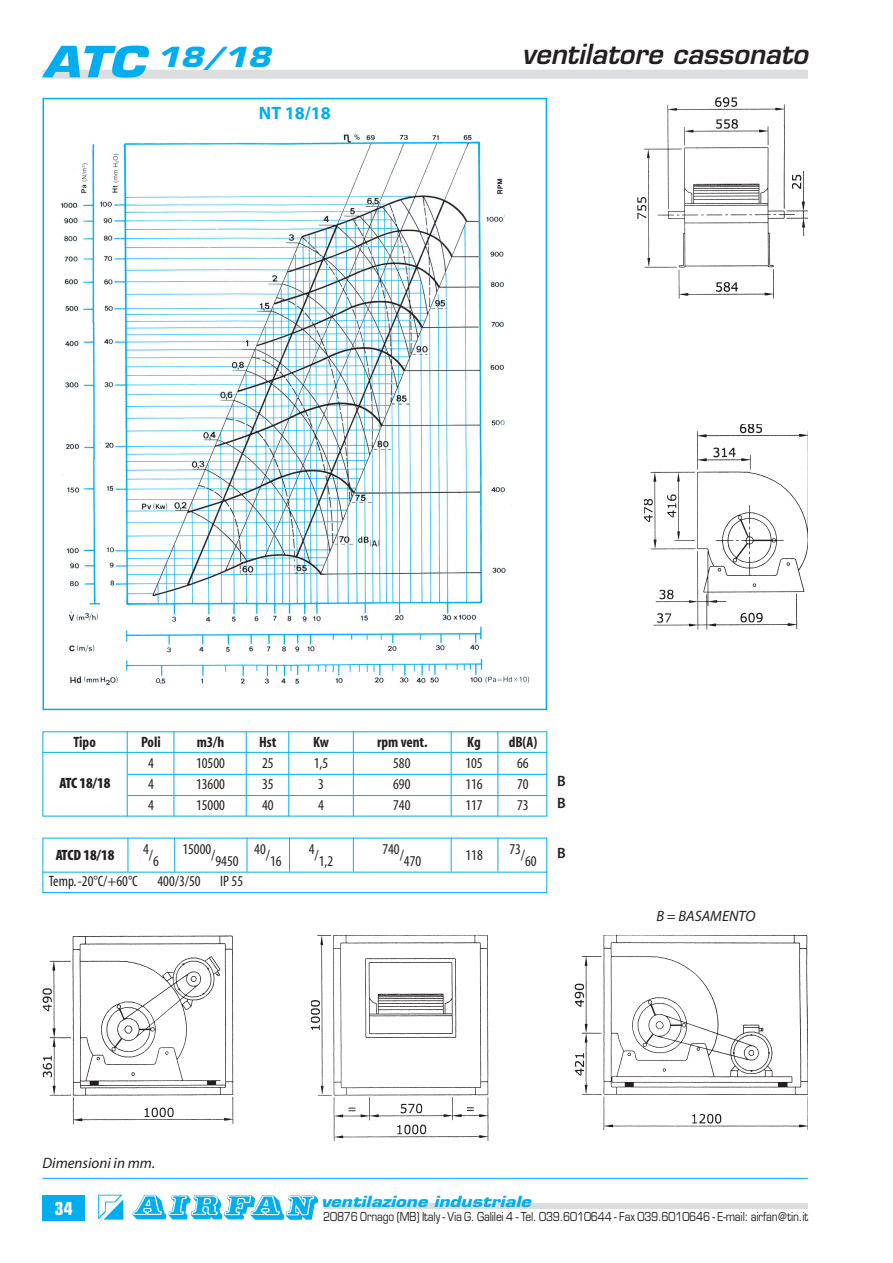
<style>
.page{position:relative;width:893px;height:1263px;background:#fff}
.page>*{position:absolute;margin:0;border:0;box-sizing:border-box;transform-origin:0 0}
.t1{font:italic 600 27px "Eurostile";color:#231f20}
.t2{font:italic 700 27px "Eurostile";color:#00aeef;scale:1.2 1}
.Titoletto_c_12{font:18px "Myriad MM 700 600";color:#00aeef}
.t3{font:700 condensed 18px "Eurostile";color:#fff}
.Tab_testo{font:15px "Myriad MM 400 300";letter-spacing:-.13em;color:#231f20}
.Tab_titoletto{font:15px "Myriad MM 700 300";letter-spacing:-.1em;color:#231f20}
.Testo{font:15px "Myriad MM It 400 600";color:#231f20}
.t4{font:italic 700 15px "Eurostile";color:#00aeef;scale:1.2 1}
.Tab_titoletto-2{font:15px "Myriad MM 830 300";letter-spacing:-.115em;color:#231f20}
.Testo_neretto{font:15px "Myriad MM 565 600";color:#231f20}
.t5{font:12px "Eurostile";letter-spacing:-.01em;color:#231f20;scale:.85 1}
.s1{font-size:42px}
</style>
<div class="page">
<div style="left:323px;top:1203px;width:485px;height:6px;background:#dcdddf"></div>
<div style="left:43px;top:1195px;width:42px;height:25px;background:#00aeef"></div>
<svg style="left:98px;top:1195px;width:25px;height:24px"></svg>
<svg style="left:132px;top:1195px;width:186px;height:25px"></svg>
<hr style="left:43px;top:1178px;width:765px;height:1px;background:#00aeef">
<div style="left:43px;top:70px;width:765px;height:9px;background:#dcdddf"></div>
<img style="left:60px;top:134px;width:470px;height:551px">
<div style="left:43px;top:98px;width:504px;height:612px;border:2px solid #00aeef"></div>
<hr style="left:43px;top:752px;width:504px;height:1px;background:#00aeef">
<hr style="left:128px;top:774px;width:419px;height:1px;background:#00aeef">
<hr style="left:128px;top:795px;width:419px;height:1px;background:#00aeef">
<hr style="left:174px;top:731px;width:1px;height:85px;background:#00aeef">
<hr style="left:127px;top:731px;width:1px;height:85px;background:#00aeef">
<hr style="left:246px;top:731px;width:1px;height:85px;background:#00aeef">
<hr style="left:288px;top:731px;width:1px;height:85px;background:#00aeef">
<hr style="left:353px;top:731px;width:1px;height:85px;background:#00aeef">
<hr style="left:451px;top:731px;width:1px;height:85px;background:#00aeef">
<hr style="left:497px;top:731px;width:1px;height:85px;background:#00aeef">
<div style="left:43px;top:838px;width:504px;height:55px;border:1px solid #00aeef"></div>
<hr style="left:43px;top:872px;width:504px;height:1px;background:#00aeef">
<hr style="left:497px;top:838px;width:1px;height:34px;background:#00aeef">
<hr style="left:451px;top:838px;width:1px;height:34px;background:#00aeef">
<hr style="left:353px;top:838px;width:1px;height:34px;background:#00aeef">
<hr style="left:289px;top:838px;width:1px;height:34px;background:#00aeef">
<hr style="left:247px;top:838px;width:1px;height:34px;background:#00aeef">
<hr style="left:174px;top:838px;width:1px;height:34px;background:#00aeef">
<hr style="left:128px;top:838px;width:1px;height:34px;background:#00aeef">
<img style="left:638px;top:98px;width:170px;height:200px">
<img style="left:644px;top:424px;width:164px;height:205px">
<img style="left:575px;top:935px;width:233px;height:195px">
<img style="left:311px;top:935px;width:177px;height:205px">
<img style="left:43px;top:935px;width:190px;height:189px">
<p class="t2" style="left:43px;top:40px;width:191px"><span class="s1">ATC</span> 18/18</p>
<p class="Titoletto_c_12" style="left:259px;top:105px;width:73px">NT 18/18</p>
<h1 class="t1" style="left:522px;top:38px;width:288px">ventilatore cassonato</h1>
<p class="Tab_titoletto" style="left:73px;top:734px;width:26px">Tipo</p>
<p class="Tab_titoletto-2" style="left:60px;top:775px;width:53px">ATC 18/18</p>
<p class="Tab_titoletto-2" style="left:56px;top:847px;width:61px">ATCD 18/18</p>
<p class="Tab_titoletto" style="left:141px;top:734px;width:21px">Poli</p>
<p class="Tab_titoletto" style="left:197px;top:734px;width:31px">m3/h</p>
<p class="Tab_titoletto" style="left:259px;top:734px;width:19px">Hst</p>
<p class="Tab_titoletto" style="left:313px;top:734px;width:19px">Kw</p>
<p class="Tab_titoletto" style="left:377px;top:734px;width:52px">rpmvent.</p>
<p class="Tab_titoletto" style="left:467px;top:734px;width:17px">Kg</p>
<p class="Tab_titoletto" style="left:509px;top:734px;width:30px">dB(A)</p>
<p class="Tab_testo" style="left:148px;top:756px;width:9px">4</p>
<p class="Tab_testo" style="left:196px;top:756px;width:32px">10500</p>
<p class="Tab_testo" style="left:262px;top:756px;width:15px">25</p>
<p class="Tab_testo" style="left:314px;top:756px;width:18px">1,5</p>
<p class="Tab_testo" style="left:393px;top:756px;width:21px">580</p>
<p class="Tab_testo" style="left:465px;top:756px;width:21px">105</p>
<p class="Tab_testo" style="left:517px;top:756px;width:15px">66</p>
<p class="Tab_testo" style="left:148px;top:777px;width:9px">4</p>
<p class="Tab_testo" style="left:196px;top:777px;width:32px">13600</p>
<p class="Tab_testo" style="left:262px;top:777px;width:15px">35</p>
<p class="Tab_testo" style="left:318px;top:777px;width:9px">3</p>
<p class="Tab_testo" style="left:393px;top:777px;width:21px">690</p>
<p class="Tab_testo" style="left:465px;top:777px;width:21px">116</p>
<p class="Tab_testo" style="left:517px;top:777px;width:15px">70</p>
<p class="Tab_testo" style="left:148px;top:798px;width:9px">4</p>
<p class="Tab_testo" style="left:196px;top:798px;width:32px">15000</p>
<p class="Tab_testo" style="left:262px;top:798px;width:15px">40</p>
<p class="Tab_testo" style="left:318px;top:798px;width:9px">4</p>
<p class="Tab_testo" style="left:393px;top:798px;width:21px">740</p>
<p class="Tab_testo" style="left:465px;top:798px;width:21px">117</p>
<p class="Tab_testo" style="left:517px;top:798px;width:15px">73</p>
<p class="Tab_testo" style="left:143px;top:847px;width:19px">4/6</p>
<p class="Tab_testo" style="left:182px;top:844px;width:60px">15000/9450</p>
<p class="Tab_testo" style="left:254px;top:847px;width:31px">40/16</p>
<p class="Tab_testo" style="left:309px;top:853px;width:28px">4/1,2</p>
<p class="Tab_testo" style="left:382px;top:847px;width:42px">740/470</p>
<p class="Tab_testo" style="left:465px;top:847px;width:21px">118</p>
<p class="Tab_testo" style="left:509px;top:847px;width:31px">73/60</p>
<p class="Tab_testo" style="left:49px;top:874px;width:198px">Temp. -20°C/+60°C 400/3/50 IP55</p>
<p class="Testo_neretto" style="left:557px;top:774px;width:10px">B</p>
<p class="Testo_neretto" style="left:557px;top:795px;width:10px">B</p>
<p class="Testo_neretto" style="left:557px;top:846px;width:10px">B</p>
<p class="Testo" style="left:656px;top:909px;width:101px">B = BASAMENTO</p>
<p class="Testo" style="left:43px;top:1156px;width:114px">Dimensioni in mm.</p>
<p class="t3" style="left:55px;top:1197px;width:19px">34</p>
<p class="t4" style="left:321px;top:1192px;width:176px">ventilazione industriale</p>
<p class="t5" style="left:323px;top:1209px;width:572px">20876 Ornago (MB) Italy - Via G. Galilei 4 - Tel. 039.6010644 - Fax 039.6010646 - E-mail: airfan@tin.it</p>
</div>
